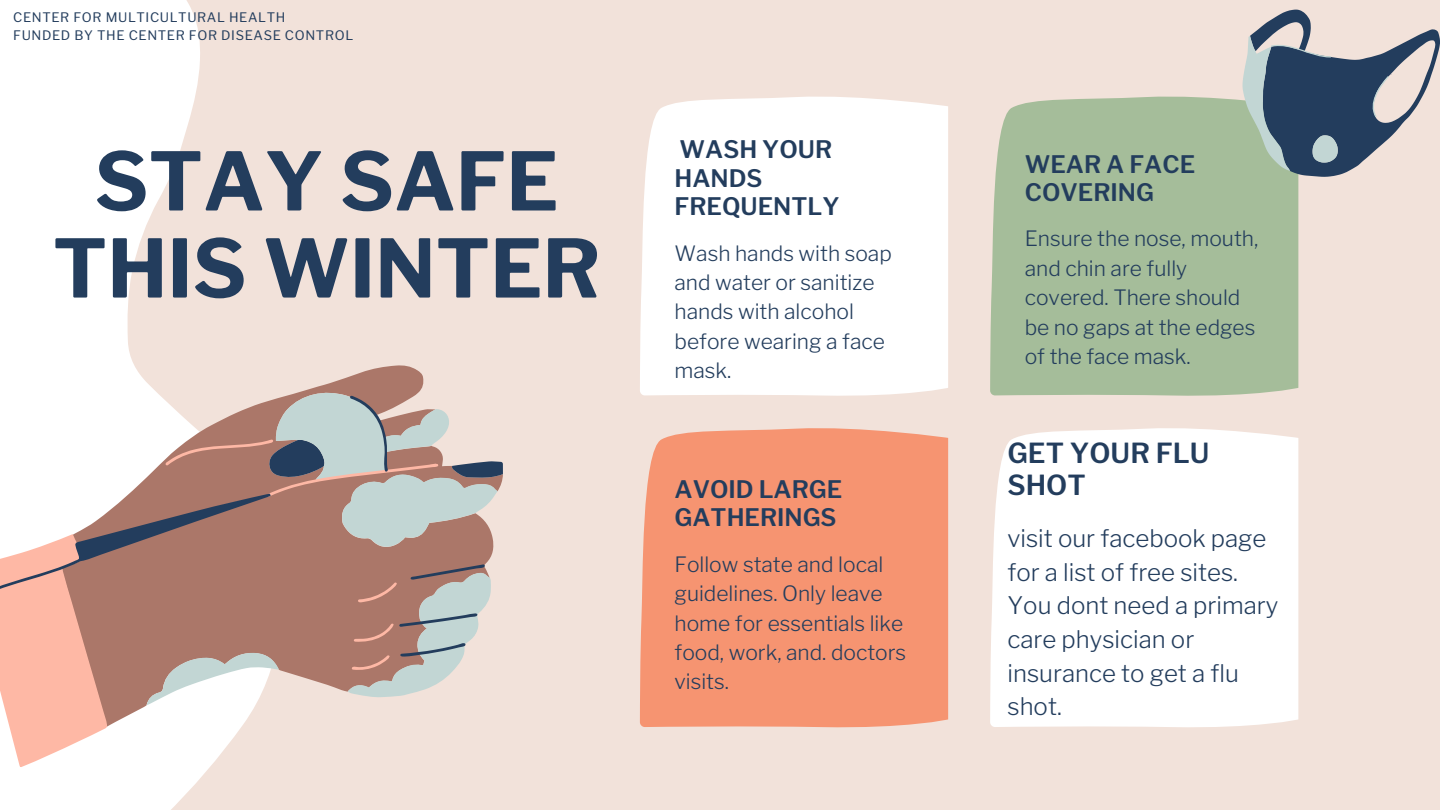
<style>
.page{position:relative;width:1440px;height:810px;background:#f2e2da}
.page>*{position:absolute;margin:0;border:0;box-sizing:border-box;transform-origin:0 0}
.t1{font:700 80px/87.1px "Libre Franklin";color:#233d5d;text-align:center}
.t2{font:600 27.5px/32.5px "Libre Franklin";color:#233d5d}
.t3{font:300 24px/33.6px "Libre Franklin";color:#233d5d}
.t4{font:600 24px/28.4px "Libre Franklin";color:#233d5d}
.t5{font:300 21px/29.4px "Libre Franklin";color:#233d5d}
.t6{font:13px "Libre Franklin";letter-spacing:.05em;color:#233d5d}
</style>
<div class="page">
<div style="left:640px;top:96px;width:308px;height:300px;background:#fff"></div>
<div style="left:640px;top:428px;width:308px;height:300px;background:#f69471"></div>
<div style="left:990px;top:96px;width:308px;height:300px;background:#a5bd9a"></div>
<div style="left:990px;top:428px;width:308px;height:300px;background:#fff"></div>
<svg style="left:0;top:0;width:200px;height:263px;background:#fdfbfa"></svg>
<div style="left:0;top:263px;width:134px;height:22px;background:#fff"></div>
<svg style="left:0;top:285px;width:503px;height:522px"></svg>
<svg style="left:1242px;top:10px;width:198px;height:167px"></svg>
<p class="t6" style="left:13px;top:9px;width:274px">CENTER FOR MULTICULTURAL HEALTH</p>
<p class="t6" style="left:13px;top:27px;width:342px">FUNDED BY THE CENTER FOR DISEASE CONTROL</p>
<p class="t1" style="left:53px;top:138px;width:549px">STAY SAFE<br>THIS WINTER</p>
<p class="t4" style="left:675px;top:136px;width:166px">WASH YOUR<br>HANDS<br>FREQUENTLY</p>
<p class="t5" style="left:675px;top:238px;width:219px">Wash hands with soap and water or sanitize hands with alcohol before wearing a face mask.</p>
<p class="t4" style="left:675px;top:475px;width:169px">AVOID LARGE<br>GATHERINGS</p>
<p class="t5" style="left:675px;top:550px;width:233px">Follow state and local guidelines. Only leave home for essentials like food, work, and. doctors visits.</p>
<p class="t4" style="left:1025px;top:150px;width:172px">WEAR A FACE<br>COVERING</p>
<p class="t5" style="left:1025px;top:224px;width:235px">Ensure the nose, mouth, and chin are fully covered. There should be no gaps at the edges of the face mask.</p>
<p class="t2" style="left:1007px;top:436px;width:204px">GET YOUR FLU<br>SHOT</p>
<p class="t3" style="left:1007px;top:522px;width:272px">visit our facebook page for a list of free sites.<br>You dont need a primary care physician or insurance to get a flu shot.</p>
</div>
